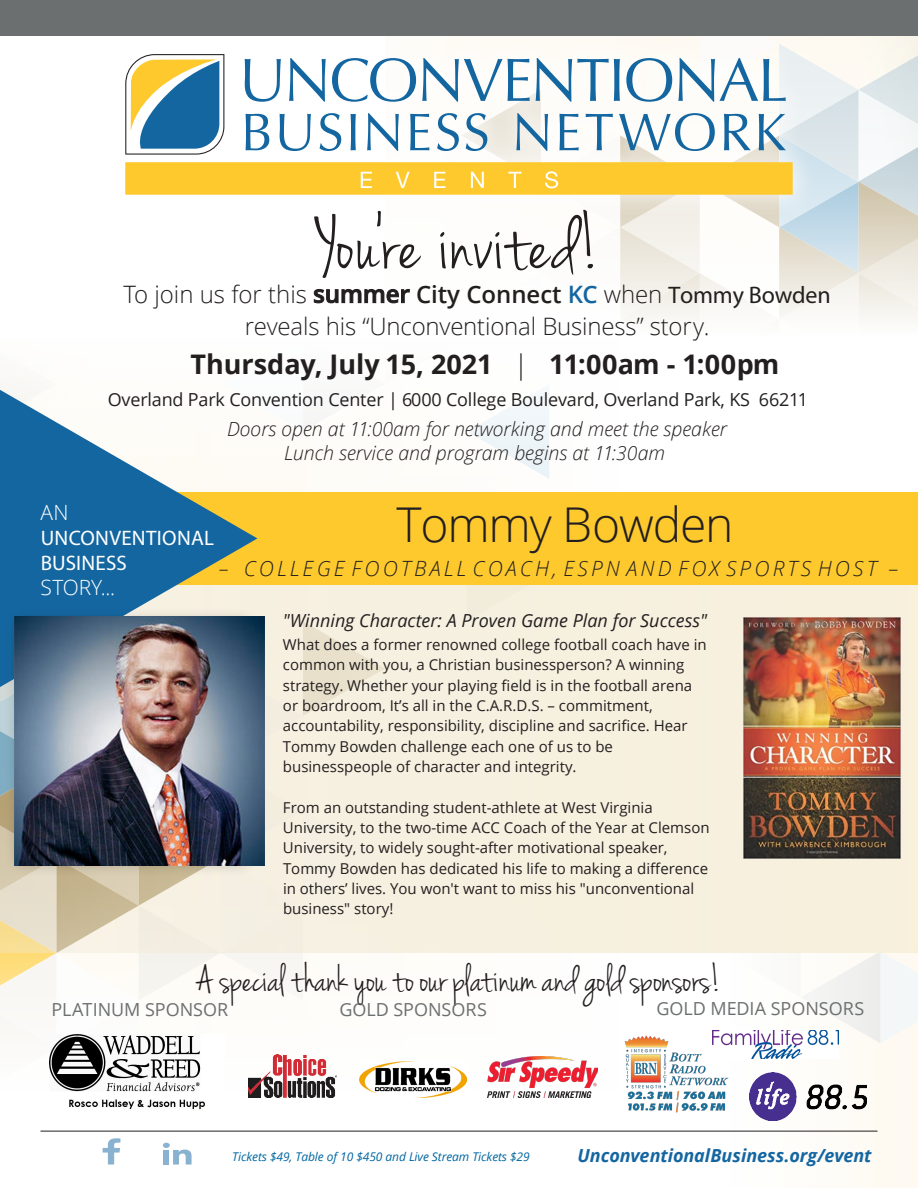
<style>
.page{position:relative;width:918px;height:1188px;background:#fff}
.page>*{position:absolute;margin:0;border:0;box-sizing:border-box;transform-origin:0 0}
.t1{font:82.5px "Jenna Sue";letter-spacing:.02em;color:#231f20}
.t2{font:300 48px "Open Sans";letter-spacing:-.025em;color:#231f20}
.t3{font:40.5px "Jenna Sue";color:#231f20}
.t4{font:700 27px "Open Sans";color:#231f20}
.t5{font:300 24px/32.2px "Open Sans";letter-spacing:-.01em;color:#231f20;text-align:center}
.t6{font:italic 300 21px "Open Sans";letter-spacing:.15em;color:#231f20}
.t7{font:21px "Myriad Pro";letter-spacing:.015em;color:#fff}
.t8{font:300 21px "Open Sans";color:#fff}
.t9{font:italic 300 19.5px "Open Sans";color:#231f20}
.t10{font:18px "Open Sans";letter-spacing:-.01em;color:#231f20}
.t11{font:italic 18px "Open Sans";color:#231f20}
.t12{font:18px "Open Sans";color:#6c6f70}
.t13{font:italic 700 18px "Open Sans";letter-spacing:-.005em;color:#1466a1}
.t14{font:15px/20.4px "Open Sans";color:#231f20}
.t15{font:italic 12px "Open Sans";letter-spacing:-.005em;color:#0066a1}
.s1{font-weight:600}
.s2{font-weight:600;color:#1466a1}
.s3{font-family:"Myriad Pro";font-weight:400}
.s4{font-weight:300}
</style>
<div class="page">
<div style="left:725px;top:952px;width:193px;height:236px;background:linear-gradient(to right,#fbfcfc,#f9f7f0)"></div>
<div style="left:0;top:339px;width:631px;height:754px;background:#fefdfa"></div>
<div style="left:0;top:585px;width:918px;height:367px;background:#f6f0df"></div>
<svg style="left:103px;top:1138px;width:17px;height:27px"></svg>
<svg style="left:163px;top:1143px;width:29px;height:22px"></svg>
<svg style="left:125px;top:36px;width:793px;height:442px"></svg>
<div style="left:0;top:492px;width:918px;height:93px;background:#fec92d"></div>
<hr style="left:40px;top:1131px;width:838px;height:1px;background:#231f20">
<svg style="left:0;top:390px;width:257px;height:297px;fill:#1466a1"></svg>
<div style="left:0;top:0;width:918px;height:36px;background:#6c6f70"></div>
<div style="left:4px;top:607px;width:256px;height:271px;background:#231f20;opacity:.25"></div>
<img style="left:249px;top:1055px;width:87px;height:42px">
<img style="left:750px;top:1073px;width:117px;height:47px">
<img style="left:360px;top:1062px;width:107px;height:35px">
<img style="left:713px;top:1031px;width:126px;height:27px">
<img style="left:488px;top:1056px;width:109px;height:41px">
<img style="left:50px;top:1035px;width:155px;height:75px">
<img style="left:624px;top:1033px;width:112px;height:83px">
<img style="left:15px;top:616px;width:250px;height:250px">
<img style="left:743px;top:617px;width:158px;height:242px">
<p class="t1" style="left:318px;top:197px;width:284px">You’re invited!</p>
<p class="t5" style="left:123px;top:277px;width:709px">To join us for this <span class="s1">summer City Connect</span> <span class="s2">KC</span> when <span class="s3">Tommy Bowden </span>reveals his “Unconventional Business” story.</p>
<p class="t4" style="left:190px;top:345px;width:590px">Thursday, July 15, 2021 <span class="s4">|</span> 11:00am - 1:00pm</p>
<p class="t10" style="left:108px;top:387px;width:702px">Overland Park Convention Center | 6000 College Boulevard, Overland Park, KS 66211</p>
<p class="t9" style="left:227px;top:416px;width:501px">Doors open at 11:00am for networking and meet the speaker</p>
<p class="t9" style="left:284px;top:439px;width:383px">Lunch service and program begins at 11:30am</p>
<p class="t2" style="left:396px;top:491px;width:339px">Tommy Bowden</p>
<p class="t6" style="left:219px;top:554px;width:681px">– COLLEGE FOOTBALL COACH, ESPN AND FOX SPORTS HOST –</p>
<p class="t11" style="left:283px;top:608px;width:426px">"Winning Character: A Proven Game Plan for Success"</p>
<p class="t14" style="left:283px;top:634px;width:425px">What does a former renowned college football coach have in common with you, a Christian businessperson? A winning strategy. Whether your playing field is in the football arena or boardroom, It’s all in the C.A.R.D.S. – commitment, accountability, responsibility, discipline and sacrifice. Hear Tommy Bowden challenge each one of us to be businesspeople of character and integrity.</p>
<p class="t14" style="left:283px;top:797px;width:428px">From an outstanding student-athlete at West Virginia University, to the two-time ACC Coach of the Year at Clemson University, to widely sought-after motivational speaker, Tommy Bowden has dedicated his life to making a difference in others’ lives. You won't want to miss his "unconventional business" story!</p>
<p class="t8" style="left:40px;top:498px;width:29px">AN</p>
<p class="t7" style="left:41px;top:525px;width:175px">UNCONVENTIONAL</p>
<p class="t7" style="left:41px;top:550px;width:88px">BUSINESS</p>
<p class="t8" style="left:40px;top:573px;width:76px">STORY...</p>
<p class="t3" style="left:197px;top:956px;width:526px">A special thank you to our platinum and gold sponsors!</p>
<p class="t12" style="left:51px;top:997px;width:178px">PLATINUM SPONSOR</p>
<p class="t12" style="left:339px;top:997px;width:149px">GOLD SPONSORS</p>
<p class="t12" style="left:656px;top:996px;width:209px">GOLD MEDIA SPONSORS</p>
<p class="t15" style="left:232px;top:1148px;width:299px">Tickets $49, Table of 10 $450 and Live Stream Tickets $29</p>
<p class="t13" style="left:578px;top:1142px;width:296px">UnconventionalBusiness.org/event</p>
</div>
